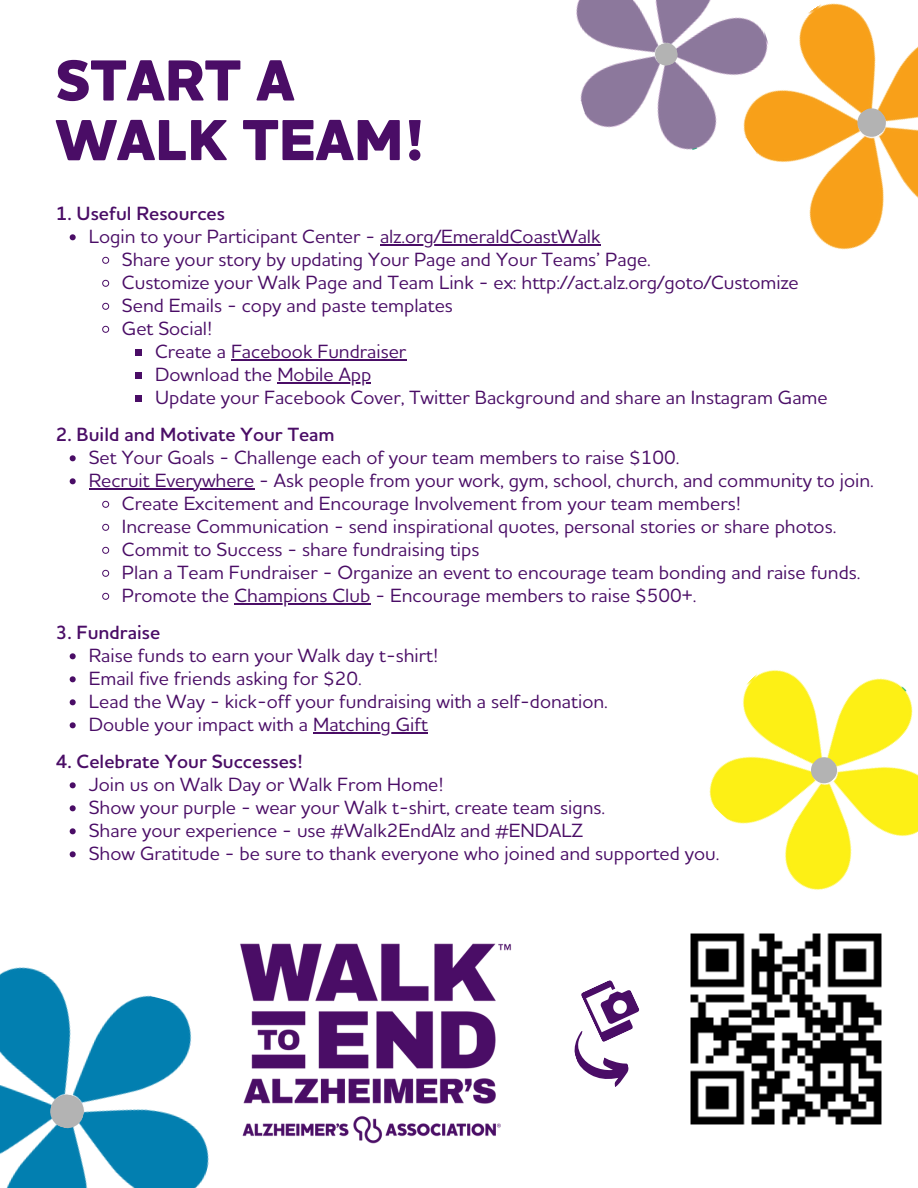
<style>
.page{position:relative;width:918px;height:1188px;background:#fff}
.page>*{position:absolute;margin:0;border:0;box-sizing:border-box;transform-origin:0 0}
.t1{font:800 58.8px/59.7px "Houschka Alt Pro";color:#4a0d66}
.t2{font:500 19.5px "Houschka Alt Pro";color:#4a0d66}
.t3{font:600 19.5px "Houschka Alt Pro";color:#4a0d66}
</style>
<div class="page">
<svg style="left:70px;top:234px;width:6px;height:6px"></svg>
<hr style="left:380px;top:244px;width:221px;height:1px;background:#4a0d66">
<svg style="left:102px;top:256px;width:8px;height:8px"></svg>
<svg style="left:102px;top:279px;width:8px;height:8px"></svg>
<svg style="left:102px;top:302px;width:8px;height:8px"></svg>
<svg style="left:102px;top:325px;width:8px;height:8px"></svg>
<svg style="left:136px;top:349px;width:6px;height:6px"></svg>
<hr style="left:231px;top:359px;width:175px;height:1px;background:#4a0d66">
<svg style="left:136px;top:372px;width:6px;height:6px"></svg>
<hr style="left:277px;top:382px;width:94px;height:1px;background:#4a0d66">
<svg style="left:136px;top:395px;width:6px;height:6px"></svg>
<svg style="left:70px;top:455px;width:6px;height:6px"></svg>
<svg style="left:70px;top:478px;width:6px;height:6px"></svg>
<hr style="left:89px;top:488px;width:165px;height:1px;background:#4a0d66">
<svg style="left:102px;top:500px;width:8px;height:8px"></svg>
<svg style="left:102px;top:523px;width:8px;height:8px"></svg>
<svg style="left:102px;top:546px;width:8px;height:8px"></svg>
<svg style="left:102px;top:569px;width:8px;height:8px"></svg>
<svg style="left:102px;top:592px;width:8px;height:8px"></svg>
<hr style="left:234px;top:603px;width:137px;height:1px;background:#4a0d66">
<svg style="left:70px;top:653px;width:6px;height:6px"></svg>
<svg style="left:70px;top:676px;width:6px;height:6px"></svg>
<svg style="left:70px;top:699px;width:6px;height:6px"></svg>
<svg style="left:70px;top:722px;width:6px;height:6px"></svg>
<hr style="left:313px;top:732px;width:115px;height:1px;background:#4a0d66">
<svg style="left:70px;top:782px;width:6px;height:6px"></svg>
<svg style="left:70px;top:805px;width:6px;height:6px"></svg>
<svg style="left:70px;top:828px;width:6px;height:6px"></svg>
<svg style="left:70px;top:851px;width:6px;height:6px"></svg>
<img style="left:0;top:967px;width:209px;height:221px">
<svg style="left:48px;top:1093px;width:38px;height:37px"></svg>
<img style="left:709px;top:670px;width:209px;height:220px">
<svg style="left:810px;top:756px;width:28px;height:29px"></svg>
<img style="left:792px;top:3px;width:126px;height:247px">
<svg style="left:855px;top:106px;width:33px;height:33px"></svg>
<img style="left:576px;top:0;width:216px;height:163px">
<svg style="left:654px;top:42px;width:25px;height:25px"></svg>
<svg style="left:574px;top:980px;width:66px;height:107px"></svg>
<img style="left:240px;top:943px;width:272px;height:201px">
<img style="left:690px;top:933px;width:192px;height:192px">
<p class="t1" style="left:56px;top:49px;width:371px">START A<br>WALK TEAM!</p>
<p class="t3" style="left:56px;top:201px;width:171px">1. Useful Resources</p>
<p class="t2" style="left:89px;top:224px;width:513px">Login to your Participant Center - alz.org/EmeraldCoastWalk</p>
<h1 class="t2" style="left:122px;top:247px;width:530px">Share your story by updating Your Page and Your Teams’ Page.</h1>
<h2 class="t2" style="left:122px;top:270px;width:678px">Customize your Walk Page and Team Link - ex: http://act.alz.org/goto/Customize</h2>
<p class="t2" style="left:122px;top:293px;width:332px">Send Emails - copy and paste templates</p>
<p class="t2" style="left:122px;top:316px;width:92px">Get Social!</p>
<p class="t2" style="left:155px;top:339px;width:253px">Create a Facebook Fundraiser</p>
<p class="t2" style="left:155px;top:362px;width:218px">Download the Mobile App</p>
<p class="t2" style="left:155px;top:385px;width:674px">Update your Facebook Cover, Twitter Background and share an Instagram Game</p>
<p class="t3" style="left:56px;top:422px;width:281px">2. Build and Motivate Your Team</p>
<p class="t2" style="left:89px;top:445px;width:592px">Set Your Goals - Challenge each of your team members to raise $100.</p>
<p class="t2" style="left:89px;top:468px;width:786px">Recruit Everywhere - Ask people from your work, gym, school, church, and community to join.</p>
<h2 class="t2" style="left:122px;top:491px;width:620px">Create Excitement and Encourage Involvement from your team members!</h2>
<p class="t2" style="left:122px;top:514px;width:716px">Increase Communication - send inspirational quotes, personal stories or share photos.</p>
<p class="t2" style="left:122px;top:537px;width:359px">Commit to Success - share fundraising tips</p>
<p class="t2" style="left:122px;top:560px;width:740px">Plan a Team Fundraiser - Organize an event to encourage team bonding and raise funds.</p>
<p class="t2" style="left:122px;top:583px;width:576px">Promote the Champions Club - Encourage members to raise $500+.</p>
<p class="t3" style="left:56px;top:620px;width:106px">3. Fundraise</p>
<p class="t2" style="left:89px;top:643px;width:351px">Raise funds to earn your Walk day t-shirt!</p>
<p class="t2" style="left:89px;top:666px;width:275px">Email five friends asking for $20.</p>
<h2 class="t2" style="left:89px;top:689px;width:520px">Lead the Way - kick-off your fundraising with a self-donation.</h2>
<p class="t2" style="left:89px;top:712px;width:341px">Double your impact with a Matching Gift</p>
<p class="t3" style="left:56px;top:749px;width:249px">4. Celebrate Your Successes!</p>
<p class="t2" style="left:89px;top:772px;width:356px">Join us on Walk Day or Walk From Home!</p>
<p class="t2" style="left:89px;top:795px;width:518px">Show your purple - wear your Walk t-shirt, create team signs.</p>
<h2 class="t2" style="left:89px;top:818px;width:496px">Share your experience - use #Walk2EndAlz and #ENDALZ</h2>
<p class="t2" style="left:89px;top:841px;width:632px">Show Gratitude - be sure to thank everyone who joined and supported you.</p>
</div>
